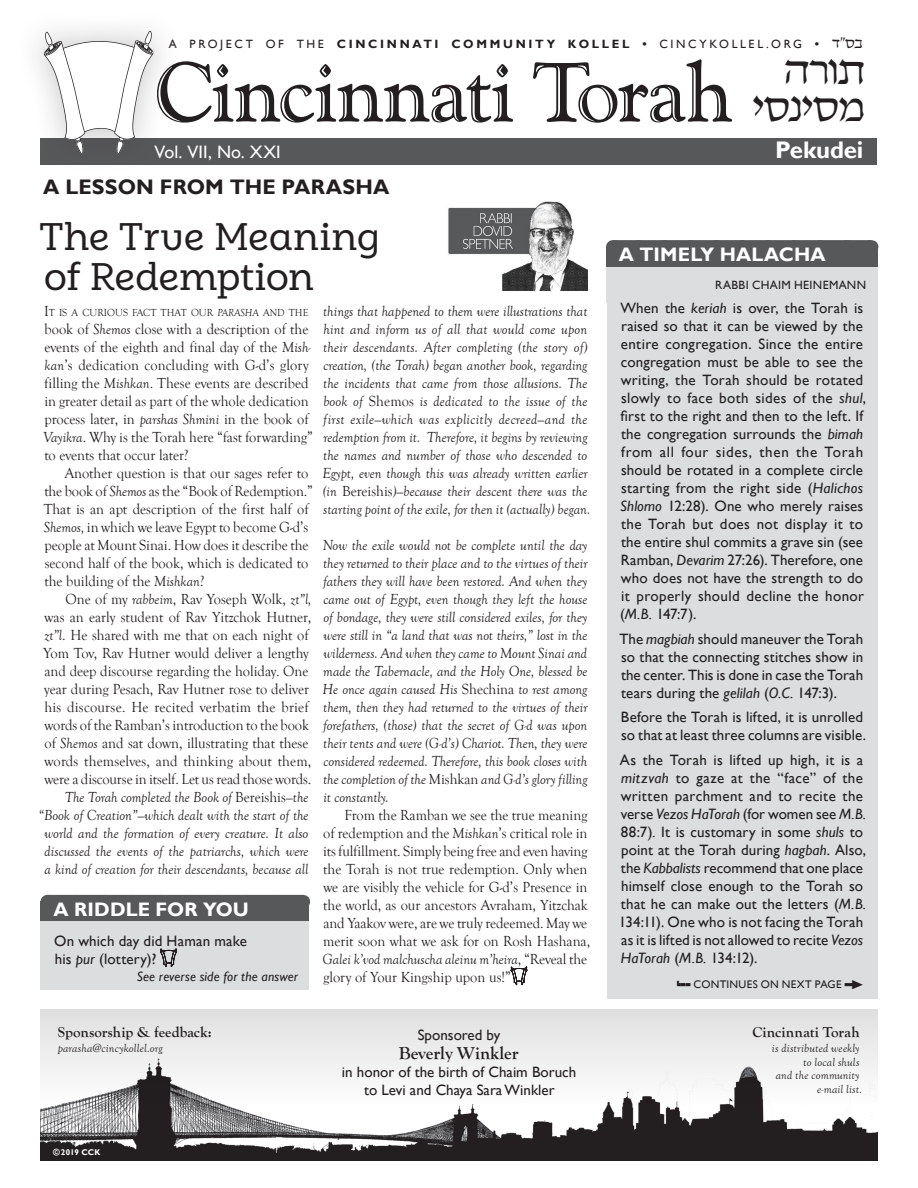
<style>
.page{position:relative;width:918px;height:1188px;background:#fff}
.page>*{position:absolute;margin:0;border:0;box-sizing:border-box;transform-origin:0 0}
.t1{font:84px "Goudy Handtooled BT";letter-spacing:-.01em;color:#231f20}
.t2{font:500 39px/40.5px "Weekly Alt";letter-spacing:-.015em;color:#231f20}
.t3{font:39px/37.5px "UD Hadar";color:#231f20}
.t4{font:700 24px "Gill Sans";letter-spacing:-.005em;color:#fff}
.t5{font:700 21px "Gill Sans";letter-spacing:.005em;color:#231f20}
.t6{font:700 19.5px "Gill Sans";letter-spacing:.005em;color:#fff}
.t7{font:18px "Gill Sans";letter-spacing:.005em;color:#fff}
.t8{font:700 18px "Goudy Old Style T";color:#231f20}
.t9{font:15px/18px "Goudy Old Style T";color:#231f20;scale:.96 1}
.t10{font:15px/18px "Gill Sans";letter-spacing:.01em;color:#231f20}
.t11{font:italic 15px/18px "Goudy Old Style T";color:#231f20;scale:.96 1}
.t12{font:700 15px "Goudy Old Style T";letter-spacing:.005em;color:#231f20}
.t13{font:14.25px "UD Hadar";color:#231f20}
.t14{font:italic 13.5px "Gill Sans";letter-spacing:.01em;color:#231f20}
.t15{font:italic 12px/13.5px "Goudy Old Style T";letter-spacing:.01em;color:#231f20;text-align:right}
.t16{font:12px "Gill Sans";letter-spacing:.22em;color:#231f20}
.t17{font:12px "Gill Sans";letter-spacing:.03em;color:#231f20}
.t18{font:11.1px "Gill Sans";letter-spacing:.03em;color:#231f20}
.t19{font:10.5px "Goudy Old Style T";color:#231f20;scale:.96 1}
.t20{font:700 8.25px "Gill Sans";letter-spacing:.025em;color:#fff}
.s1{font-weight:700}
.s2{font-family:"UD Hadar";font-size:14.25px}
.s3{font-size:15px}
.s4{font-style:italic}
.s5{font-style:normal}
.s6{font-size:9px}
.s7{font-family:"P22 Underground Extras"}
</style>
<div class="page">
<div style="left:40px;top:138px;width:838px;height:27px;background:#57585a"></div>
<svg style="left:511px;top:966px;width:16px;height:20px"></svg>
<div style="left:40px;top:902px;width:269px;height:20px;background:#57585a"></div>
<div style="left:40px;top:922px;width:269px;height:68px;background:#dcdddf"></div>
<div style="left:47px;top:895px;width:255px;height:13px;background:#57585a"></div>
<svg style="left:160px;top:949px;width:17px;height:18px"></svg>
<img style="left:448px;top:201px;width:140px;height:89px">
<div style="left:606px;top:247px;width:272px;height:20px;background:#57585a"></div>
<div style="left:606px;top:267px;width:272px;height:35px;background:#dcdddf"></div>
<div style="left:613px;top:240px;width:258px;height:14px;background:#57585a"></div>
<svg style="left:640px;top:240px;width:218px;height:1px"></svg>
<img style="left:40px;top:1104px;width:838px;height:57px">
<svg style="left:40px;top:1010px;width:838px;height:94px"></svg>
<div style="left:16px;top:4px;width:166px;height:176px;background:#231f20;opacity:.26"></div>
<svg style="left:44px;top:31px;width:138px;height:123px"></svg>
<div style="left:607px;top:302px;width:271px;height:697px;background:#dbddde"></div>
<p class="t16" style="left:169px;top:37px;width:695px">A PROJECT OF THE <span class="s1">CINCINNATI COMMUNITY KOLLEL •</span> CINCYKOLLEL.ORG <span class="s1">•</span> <span class="s2">ד" ב</span></p>
<p class="t13" style="left:845px;top:36px;width:12px">ס</p>
<h1 class="t1" style="left:154px;top:40px;width:712px">Cincinnati Torah <sup>תור</sup></h1>
<h2 class="t3" style="left:752px;top:52px;width:114px;text-indent:31px">ה<br>סי סינ מ</h2>
<p class="t7" style="left:155px;top:141px;width:128px">Vol. VII, No. XXI</p>
<h3 class="t4" style="left:775px;top:135px;width:90px">Pekudei</h3>
<h3 class="t5" style="left:43px;top:175px;width:348px">A LESSON FROM THE PARASHA</h3>
<h2 class="t2" style="left:39px;top:217px;width:342px">The True Meaning of Redemption</h2>
<p class="t19" style="left:44px;top:307px;width:277px"><span class="s3">I</span>T IS A CURIOUS FACT THAT OUR <span class="s4">PARASHA</span> AND THE</p>
<p class="t9" style="left:43px;top:320px;width:283px">book of <span class="s4">Shemos</span> close with a description of the events of the eighth and final day of the <span class="s4">Mish&shy;kan</span>’s dedication concluding with G-d’s glory filling the <span class="s4">Mishkan</span>. These events are described in greater detail as part of the whole dedication process later, in <span class="s4">parshas Shmini</span> in the book of <span class="s4">Vayikra</span>. Why is the Torah here “fast forwarding” to events that occur later?</p>
<p class="t9" style="left:44px;top:464px;width:282px;text-indent:21px">Another question is that our sages refer to the book of <span class="s4">Shemos</span> as the “Book of Redemption.” That is an apt description of the first half of <span class="s4">Shemos,</span> in which we leave Egypt to become G-d’s people at Mount Sinai. How does it describe the second half of the book, which is dedicated to the building of the <span class="s4">Mishkan</span>?</p>
<p class="t9" style="left:39px;top:590px;width:286px;text-align:right">One of my <span class="s4">rabbeim</span>, Rav Yoseph Wolk, <span class="s4">zt”l,<br></span>was an early student of Rav Yitzchok Hutner, <span class="s4">zt”l</span>. He shared with me that on each night of Yom Tov, Rav Hutner would deliver a lengthy and deep discourse regarding the holiday. One year during Pesach, Rav Hutner rose to deliver his discourse. He recited verbatim the brief words of the Ramban’s introduction to the book of <span class="s4">Shemos</span> and sat down, illustrating that these words themselves, and thinking about them, were a discourse in itself. Let us read those words.<br><span class="s4">The Torah completed the Book of</span> Bereishis<span class="s4">—the “Book of Creation”—which dealt with the start of the world and the formation of every creature. It also discussed the events of the patriarchs, which were a kind of creation for their descendants, because all</span></p>
<h3 class="t6" style="left:53px;top:898px;width:197px">A RIDDLE FOR YOU</h3>
<p class="t10" style="left:54px;top:932px;width:194px">On which day did Haman make his <span class="s4">pur</span> (lottery)?</p>
<p class="t14" style="left:137px;top:969px;width:163px">See reverse side for the answer</p>
<p class="t11" style="left:323px;top:302px;width:280px">things that happened to them were illustrations that hint and inform us of all that would come upon their descendants. After completing (the story of) creation, (the Torah) began another book, regarding the incidents that came from those allusions. The book of <span class="s5">Shemos</span> is dedicated to the issue of the first exile—which was explicitly decreed—and the redemption from it. Therefore, it begins by reviewing the names and number of those who descended to Egypt, even though this was already written earlier (in <span class="s5">Bereishis</span>)—because their descent there was the starting point of the exile, for then it (actually) began.</p>
<p class="t11" style="left:323px;top:536px;width:278px;text-align:justify">Now the exile would not be complete until the day they returned to their place and to the virtues of their fathers they will have been restored. And when they came out of Egypt, even though they left the house of bondage, they were still considered exiles, for they were still in “a land that was not theirs,” lost in the wilderness. And when they came to Mount Sinai and made the Tabernacle, and the Holy One, blessed be He once again caused His <span class="s5">Shechina</span> to rest among them, then they had returned to the virtues of their forefathers, (those) that the secret of G-d was upon their tents and were (G-d’s) Chariot. Then, they were considered redeemed. Therefore, this book closes with the completion of the <span class="s5">Mishkan</span> and G-d’s glory filling it constantly.</p>
<p class="t9" style="left:323px;top:806px;width:280px;text-indent:22px">From the Ramban we see the true meaning of redemption and the <span class="s4">Mishkan</span>’s critical role in its fulfillment. Simply being free and even having the Torah is not true redemption. Only when we are visibly the vehicle for G-d’s Presence in the world, as our ancestors Avraham, Yitzchak and Yaakov were, are we truly redeemed. May we merit soon what we ask for on Rosh Hashana, <span class="s4">Galei k’vod malchuscha aleinu m’heira</span>, “Reveal the glory of Your Kingship upon us!”</p>
<p class="t12" style="left:58px;top:1024px;width:156px">Sponsorship &amp; feedback:</p>
<p class="t15" style="left:58px;top:1042px;width:106px">parasha@cincykollel.org</p>
<p class="t10" style="left:418px;top:1026px;width:84px">Sponsored by</p>
<p class="t8" style="left:399px;top:1043px;width:122px">Beverly Winkler</p>
<p class="t10" style="left:342px;top:1064px;width:236px;text-align:center">in honor of the birth of Chaim Boruch to Levi and Chaya Sara Winkler</p>
<p class="t20" style="left:53px;top:1147px;width:49px"><span class="s6">©</span>2019 CCK</p>
<h3 class="t6" style="left:619px;top:243px;width:208px">A TIMELY HALACHA</h3>
<p class="t17" style="left:715px;top:278px;width:152px">RABBI CHAIM HEINEMANN</p>
<p class="t10" style="left:620px;top:299px;width:248px">When the <span class="s4">keriah</span> is over, the Torah is raised so that it can be viewed by the entire congregation. Since the entire congregation must be able to see the writing, the Torah should be rotated slowly to face both sides of the <span class="s4">shul</span>, first to the right and then to the left. If the congregation surrounds the <span class="s4">bimah </span>from all four sides, then the Torah should be rotated in a complete circle starting from the right side (<span class="s4">Halichos Shlomo</span> 12:28). One who merely raises the Torah but does not display it to the entire shul commits a grave sin (see Ramban, <span class="s4">Devarim</span> 27:26). Therefore, one who does not have the strength to do it properly should decline the honor (<span class="s4">M.B.</span> 147:7).</p>
<p class="t10" style="left:619px;top:630px;width:245px;text-align:justify">The <span class="s4">magbiah</span> should maneuver the Torah so that the connecting stitches show in the center. This is done in case the Torah tears during the <span class="s4">gelilah</span> (<span class="s4">O.C.</span> 147:3).</p>
<p class="t10" style="left:621px;top:709px;width:247px">Before the Torah is lifted, it is unrolled so that at least three columns are visible.</p>
<p class="t10" style="left:619px;top:751px;width:249px">As the Torah is lifted up high, it is a <span class="s4">mitzvah</span> to gaze at the “face” of the written parchment and to recite the verse <span class="s4">Vezos HaTorah</span> (for women see <span class="s4">M.B.<br></span>88:7)<span class="s4">.</span> It is customary in some <span class="s4">shuls</span> to point at the Torah during <span class="s4">hagbah</span>. Also, the <span class="s4">Kabbalists</span> recommend that one place himself close enough to the Torah so that he can make out the letters (<span class="s4">M.B.<br></span>134:11). One who is not facing the Torah as it is lifted is not allowed to recite <span class="s4">Vezos HaTorah</span> (<span class="s4">M.B.</span> 134:12).</p>
<p class="t18" style="left:677px;top:978px;width:188px"><span class="s7">L55</span> CONTINUES ON NEXT PAGE <span class="s7">p</span></p>
<p class="t12" style="left:752px;top:1024px;width:109px">Cincinnati Torah</p>
<p class="t15" style="left:772px;top:1042px;width:92px">is distributed weekly to local shuls<br>and the community e-mail list.</p>
</div>
